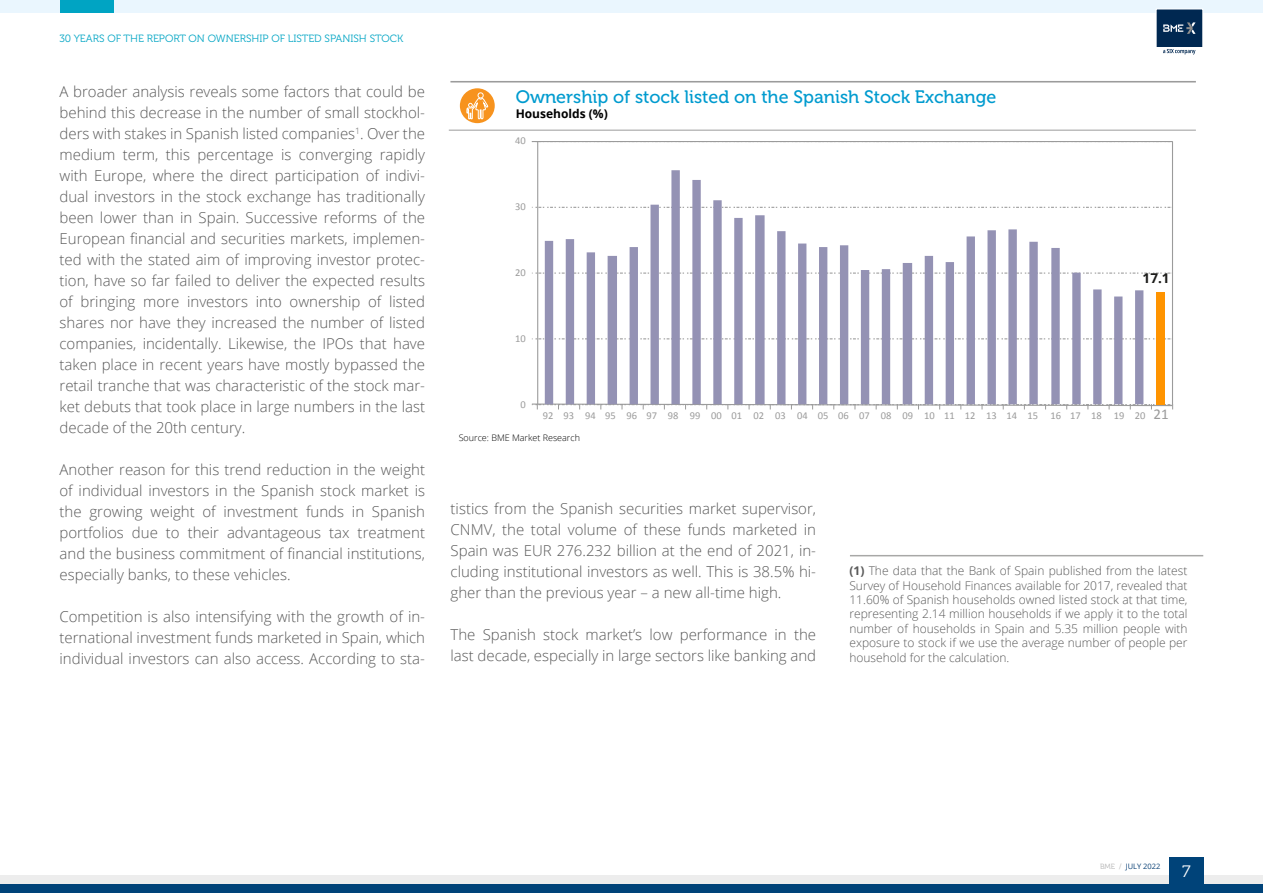
<style>
.page{position:relative;width:1263px;height:893px;background:#fff}
.page>*{position:absolute;margin:0;border:0;box-sizing:border-box;transform-origin:0 0}
.t1{font:18px "Museo 500";color:#009bcf}
.t2{font:16.5px "Museo 300";color:#fff}
.t3{font:300 15px/21px "Open Sans";color:#595959;text-align:justify}
.t4{font:700 13.5px "Open Sans";color:#1c1c1a}
.t5{font:300 12px/14.4px "Open Sans";color:#595959;text-align:justify}
.t6{font:700 12px "Open Sans";color:#000001}
.t7{font:10.5px "Calibri";color:#9b9b9b}
.t8{font:10.5px "Museo 300";color:#00a5c4}
.t9{font:300 9px "Open Sans";color:#000001}
.t10{font:7.5px "Open Sans";color:#0d4377}
.s1{font-size:15px}
.s2{font-weight:700}
.s3{font-family:"Museo 300";color:#b2b2b2}
</style>
<div class="page">
<div style="left:0;top:0;width:1263px;height:13px;background:#eaf6fe"></div>
<div style="left:60px;top:0;width:54px;height:13px;background:#00a4c3"></div>
<div style="left:1156px;top:9px;width:47px;height:38px;background:#002851"></div>
<svg style="left:1163px;top:22px;width:32px;height:12px"></svg>
<svg style="left:1163px;top:49px;width:32px;height:5px"></svg>
<div style="left:0;top:884px;width:1263px;height:9px;background:#004379"></div>
<div style="left:0;top:875px;width:1263px;height:9px;background:#ededed"></div>
<div style="left:1169px;top:858px;width:34px;height:35px;background:#004379"></div>
<hr style="left:850px;top:555px;width:353px;height:1px;background:#a8a8a7">
<hr style="left:449px;top:130px;width:747px;height:1px;background:#9b9b9b">
<hr style="left:450px;top:81px;width:746px;height:2px;background:#9b9b9b">
<hr style="left:537px;top:142px;width:1px;height:263px;background:#9b9b9b">
<hr style="left:1172px;top:142px;width:1px;height:263px;background:#9b9b9b">
<svg style="left:532px;top:207px;width:640px;height:1px"></svg>
<svg style="left:532px;top:273px;width:640px;height:1px"></svg>
<svg style="left:532px;top:338px;width:640px;height:1px"></svg>
<hr style="left:532px;top:141px;width:640px;height:1px;background:#9b9b9b">
<div style="left:460px;top:88px;width:35px;height:35px;background:#f7931e;border-radius:50%"></div>
<svg style="left:466px;top:92px;width:22px;height:28px"></svg>
<div style="left:1156px;top:292px;width:8px;height:112px;background:#ff9400"></div>
<svg style="left:531px;top:403px;width:642px;height:6px"></svg>
<svg style="left:545px;top:170px;width:598px;height:234px"></svg>
<p class="t8" style="left:59px;top:32px;width:345px">30 YEARS OF THE REPORT ON OWNERSHIP OF LISTED SPANISH STOCK</p>
<p class="t3" style="left:60px;top:80px;width:367px">A broader analysis reveals some factors that could be behind this decrease in the number of small stockhol&shy;ders with stakes in Spanish listed companies<sup>1</sup>. Over the medium term, this percentage is converging rapidly with Europe, where the direct participation of indivi&shy;dual investors in the stock exchange has traditionally been lower than in Spain. Successive reforms of the European financial and securities markets, implemen&shy;ted with the stated aim of improving investor protec&shy;tion, have so far failed to deliver the expected results of bringing more investors into ownership of listed shares nor have they increased the number of listed companies, incidentally. Likewise, the IPOs that have taken place in recent years have mostly bypassed the retail tranche that was characteristic of the stock mar&shy;ket debuts that took place in large numbers in the last decade of the 20th century.</p>
<p class="t3" style="left:60px;top:458px;width:367px">Another reason for this trend reduction in the weight of individual investors in the Spanish stock market is the growing weight of investment funds in Spanish portfolios due to their advantageous tax treatment and the business commitment of financial institutions, especially banks, to these vehicles.</p>
<p class="t3" style="left:60px;top:605px;width:367px">Competition is also intensifying with the growth of in&shy;ternational investment funds marketed in Spain, which individual investors can also access. According to sta-</p>
<p class="t1" style="left:516px;top:87px;width:482px">Ownership of stock listed on the Spanish Stock Exchange</p>
<p class="t6" style="left:516px;top:105px;width:94px">Households (%)</p>
<p class="t7" style="left:515px;top:134px;width:12px">40</p>
<p class="t7" style="left:515px;top:200px;width:12px">30</p>
<p class="t7" style="left:515px;top:266px;width:12px">20</p>
<p class="t7" style="left:515px;top:332px;width:12px">10</p>
<p class="t4" style="left:1143px;top:269px;width:28px">17.1</p>
<p class="t7" style="left:520px;top:398px;width:7px">0</p>
<p class="t7" style="left:543px;top:409px;width:627px">92 93 94 95 96 97 98 99 00 01 02 03 04 05 06 07 08 09 10 11 12 13 14 15 16 17 18 19 20 <span class="s1">21</span></p>
<p class="t9" style="left:459px;top:431px;width:123px">Source: BME Market Research</p>
<p class="t3" style="left:451px;top:498px;width:367px">tistics from the Spanish securities market supervisor, CNMV, the total volume of these funds marketed in Spain was EUR 276.232 billion at the end of 2021, in&shy;cluding institutional investors as well. This is 38.5% hi&shy;gher than the previous year – a new all-time high.</p>
<p class="t3" style="left:451px;top:624px;width:367px">The Spanish stock market’s low performance in the last decade, especially in large sectors like banking and</p>
<p class="t5" style="left:849px;top:563px;width:340px"><span class="s2">(1)</span> The data that the Bank of Spain published from the latest Survey of Household Finances available for 2017, revealed that 11.60% of Spanish households owned listed stock at that time, representing 2.14 million households if we apply it to the total number of households in Spain and 5.35 million people with exposure to stock if we use the average number of people per household for the calculation.</p>
<p class="t10" style="left:1100px;top:861px;width:62px"><span class="s3">BME /</span> JULY 2022</p>
<p class="t2" style="left:1182px;top:863px;width:10px">7</p>
</div>
